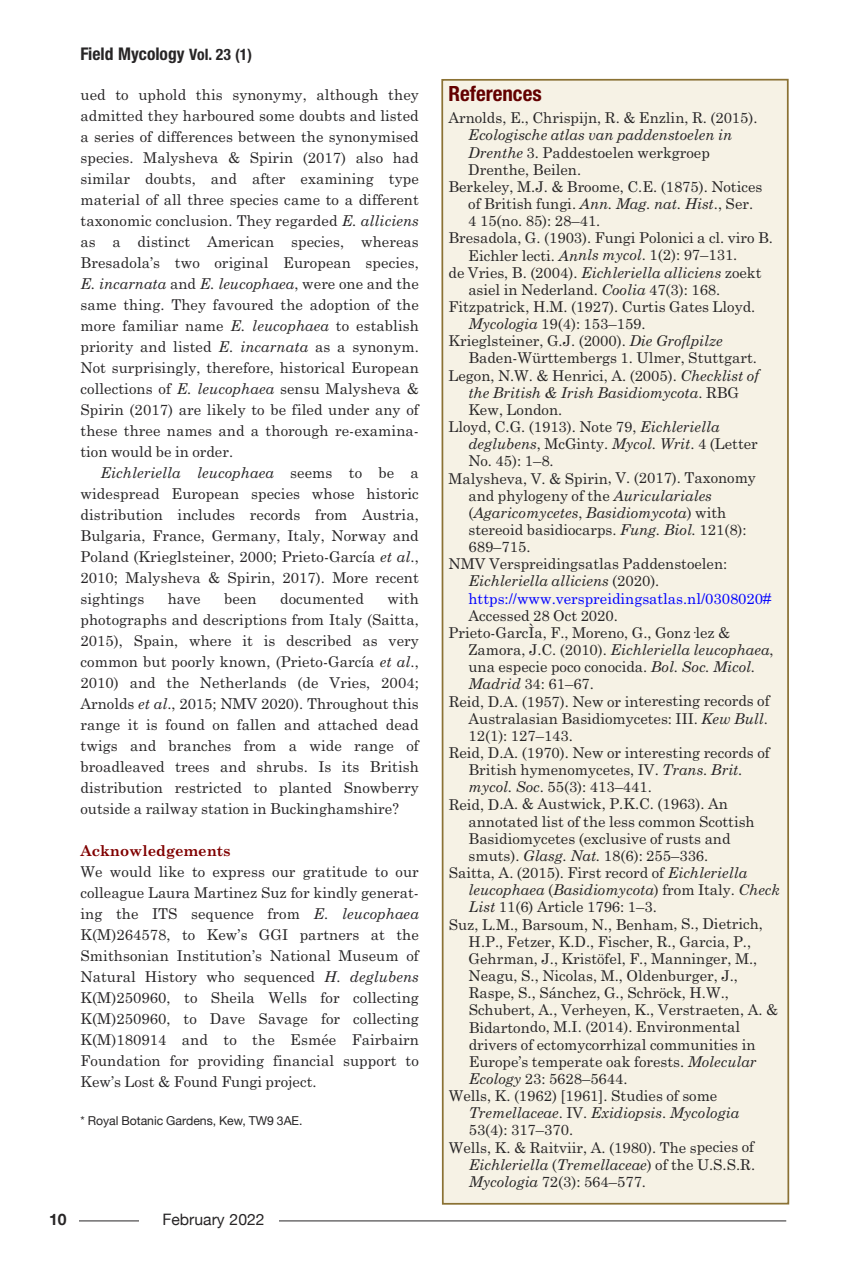
<style>
.page{position:relative;width:865px;height:1267px;background:#fff}
.page>*{position:absolute;margin:0;border:0;box-sizing:border-box;transform-origin:0 0}
.t1{font:700 condensed 21px "Helvetica Neue";color:#630000}
.t2{font:700 condensed 17.5px "Helvetica Neue";color:#272526}
.t3{font:15.75px "Helvetica Neue";color:#272526}
.t4{font:700 15.75px "Helvetica Neue";color:#272526}
.t5{font:14.88px/21px "Century Schoolbook";color:#272526;text-align:justify}
.t6{font:italic 14.88px "Century Schoolbook";color:#272526}
.t7{font:14.88px "Century Schoolbook";color:#00f}
.t8{font:700 14.88px "Century Schoolbook";color:#800000}
.t9{font:12.25px "Helvetica Neue";color:#272526}
.s1{font-size:15.75px}
.s2{font-style:italic}
.s3{font-style:normal}
</style>
<div class="page">
<hr style="left:79px;top:1220px;width:707px;height:1px;background:#272526">
<div style="left:139px;top:1208px;width:140px;height:29px;background:#fff"></div>
<div style="left:441px;top:78px;width:349px;height:1127px;background:#f6f2e5"></div>
<p class="t2" style="left:80px;top:39px;width:173px">Field Mycology <span class="s1">Vol. 23 (1)</span></p>
<p class="t5" style="left:80px;top:84px;width:340px">ued to uphold this synonymy, although they admitted they harboured some doubts and listed a series of differences between the synonymised species. Malysheva &amp; Spirin (2017) also had similar doubts, and after examining type material of all three species came to a different taxonomic conclusion. They regarded <span class="s2">E. alliciens </span>as a distinct American species, whereas Bresadola’s two original European species, <span class="s2">E. incarnata</span> and <span class="s2">E. leucophaea</span>, were one and the same thing. They favoured the adoption of the more familiar name <span class="s2">E. leucophaea</span> to establish priority and listed <span class="s2">E. incarnata</span> as a synonym.<br>Not surprisingly, therefore, historical European collections of <span class="s2">E. leucophaea</span> sensu Malysheva &amp; Spirin (2017) are likely to be filed under any of these three names and a thorough re-examina&shy;tion would be in order.</p>
<p class="t5" style="left:81px;top:462px;width:340px;text-indent:20px"><span class="s2">Eichleriella leucophaea</span> seems to be a widespread European species whose historic distribution includes records from Austria, Bulgaria, France, Germany, Italy, Norway and Poland (Krieglsteiner, 2000; Prieto-García <span class="s2">et al</span>., 2010; Malysheva &amp; Spirin, 2017). More recent sightings</p>
<p class="t5" style="left:81px;top:588px;width:340px;text-indent:307px">with photographs and descriptions from Italy (Saitta, 2015), Spain, where it is described as very common but poorly known, (Prieto-García <span class="s2">et al</span>., 2010) and the Netherlands (de Vries, 2004; Arnolds <span class="s2">et al</span>., 2015; NMV 2020). Throughout this range it is found on fallen and attached dead twigs and branches from a wide range of broadleaved trees and shrubs. Is its British distribution restricted to planted Snowberry outside a railway station in Buckinghamshire?</p>
<p class="t8" style="left:81px;top:842px;width:152px">Acknowledgements</p>
<p class="t5" style="left:81px;top:861px;width:340px">We would like to express our gratitude to our colleague Laura Martinez Suz for kindly generat&shy;ing the ITS sequence from <span class="s2">E. leucophaea </span>K(M)264578, to Kew’s GGI partners at the Smithsonian Institution’s National Museum of Natural History who sequenced <span class="s2">H. deglubens </span>K(M)250960, to Sheila Wells for collecting K(M)250960, to Dave Savage for collecting K(M)180914 and to the Esmée Fairbairn Foundation for providing financial support to Kew’s Lost &amp; Found Fungi project.</p>
<p class="t9" style="left:80px;top:1113px;width:224px">* Royal Botanic Gardens, Kew, TW9 3AE.</p>
<p class="t5" style="left:168px;top:588px;width:35px">have</p>
<p class="t5" style="left:224px;top:588px;width:34px">been</p>
<p class="t5" style="left:280px;top:588px;width:85px">documented</p>
<p class="t4" style="left:49px;top:1209px;width:19px">10</p>
<p class="t3" style="left:162px;top:1210px;width:104px">February 2022</p>
<h1 class="t1" style="left:448px;top:76px;width:95px">References</h1>
<p class="t5" style="left:448px;top:108px;width:311px">Arnolds, E., Chrispijn, R. &amp; Enzlin, R. (2015).</p>
<p class="t6" style="left:468px;top:127px;width:265px">Ecologische atlas van paddenstoelen in</p>
<p class="t5" style="left:468px;top:142px;width:243px"><span class="s2">Drenthe</span> 3. Paddestoelen werkgroep</p>
<p class="t5" style="left:468px;top:159px;width:114px">Drenthe, Beilen.</p>
<p class="t5" style="left:448px;top:176px;width:315px">Berkeley, M.J. &amp; Broome, C.E. (1875). Notices</p>
<p class="t5" style="left:468px;top:193px;width:286px">of British fungi. <span class="s2">Ann. Mag. nat. Hist</span>., Ser.</p>
<p class="t5" style="left:468px;top:211px;width:134px">4 15(no. 85): 28–41.</p>
<p class="t5" style="left:448px;top:228px;width:326px">Bresadola, G. (1903). Fungi Polonici a cl. viro B.</p>
<p class="t5" style="left:468px;top:245px;width:271px">Eichler lecti. <span class="s2">Annls mycol</span>. 1(2): 97–131.</p>
<p class="t5" style="left:448px;top:262px;width:314px">de Vries, B. (2004). <span class="s2">Eichleriella alliciens</span> zoekt</p>
<p class="t5" style="left:468px;top:279px;width:254px">asiel in Nederland. <span class="s2">Coolia</span> 47(3): 168.</p>
<p class="t5" style="left:448px;top:296px;width:308px">Fitzpatrick, H.M. (1927). Curtis Gates Lloyd.</p>
<p class="t5" style="left:468px;top:313px;width:179px"><span class="s2">Mycologia</span> 19(4): 153–159.</p>
<p class="t5" style="left:448px;top:331px;width:276px">Krieglsteiner, G.J. (2000). <span class="s2">Die Groflpilze</span></p>
<p class="t5" style="left:468px;top:348px;width:290px">Baden-Württembergs 1. Ulmer, Stuttgart.</p>
<p class="t5" style="left:448px;top:365px;width:312px">Legon, N.W. &amp; Henrici, A. (2005). <span class="s2">Checklist of</span></p>
<p class="t6" style="left:468px;top:384px;width:272px">the British &amp; Irish Basidiomycota<span class="s3">. RBG</span></p>
<p class="t5" style="left:468px;top:399px;width:95px">Kew, London.</p>
<p class="t5" style="left:449px;top:416px;width:272px">Lloyd, C.G. (1913). Note 79, <span class="s2">Eichleriella</span></p>
<p class="t6" style="left:468px;top:435px;width:291px">deglubens<span class="s3">, McGinty.</span> Mycol. Writ<span class="s3">. 4 (Letter</span></p>
<p class="t5" style="left:468px;top:451px;width:87px">No. 45): 1–8.</p>
<p class="t5" style="left:449px;top:468px;width:309px">Malysheva, V. &amp; Spirin, V. (2017). Taxonomy</p>
<p class="t5" style="left:468px;top:485px;width:245px">and phylogeny of the <span class="s2">Auriculariales</span></p>
<p class="t6" style="left:468px;top:504px;width:259px"><span class="s3">(</span>Agaricomycetes<span class="s3">,</span> Basidiomycota<span class="s3">) with</span></p>
<p class="t5" style="left:468px;top:519px;width:280px">stereoid basidiocarps. <span class="s2">Fung. Biol.</span> 121(8):</p>
<p class="t5" style="left:468px;top:536px;width:64px">689–715.</p>
<p class="t5" style="left:449px;top:554px;width:280px">NMV Verspreidingsatlas Paddenstoelen:</p>
<p class="t6" style="left:468px;top:572px;width:192px">Eichleriella alliciens <span class="s3">(2020).</span></p>
<p class="t7" style="left:468px;top:590px;width:304px">https://www.verspreidingsatlas.nl/0308020#</p>
<p class="t5" style="left:468px;top:605px;width:151px">Accessed 28 Oct 2020.</p>
<p class="t5" style="left:449px;top:622px;width:283px">Prieto-GarcÌa, F., Moreno, G., Gonz·lez &amp;</p>
<p class="t6" style="left:468px;top:641px;width:307px"><span class="s3">Zamora, J.C. (2010).</span> Eichleriella leucophaea<span class="s3">,</span></p>
<p class="t5" style="left:468px;top:656px;width:288px">una especie poco conocida. <span class="s2">Bol. Soc. Micol.</span></p>
<p class="t5" style="left:468px;top:674px;width:127px"><span class="s2">Madrid</span> 34: 61–67.</p>
<p class="t5" style="left:449px;top:691px;width:322px">Reid, D.A. (1957). New or interesting records of</p>
<p class="t5" style="left:468px;top:708px;width:301px">Australasian Basidiomycetes: III. <span class="s2">Kew Bull</span>.</p>
<p class="t5" style="left:469px;top:725px;width:106px">12(1): 127–143.</p>
<p class="t5" style="left:449px;top:742px;width:322px">Reid, D.A. (1970). New or interesting records of</p>
<p class="t5" style="left:469px;top:759px;width:276px">British hymenomycetes, IV. <span class="s2">Trans. Brit.</span></p>
<p class="t5" style="left:469px;top:776px;width:185px"><span class="s2">mycol. Soc</span>. 55(3): 413–441.</p>
<p class="t5" style="left:449px;top:794px;width:281px">Reid, D.A. &amp; Austwick, P.K.C. (1963). An</p>
<p class="t5" style="left:469px;top:811px;width:288px">annotated list of the less common Scottish</p>
<p class="t5" style="left:469px;top:828px;width:263px">Basidiomycetes (exclusive of rusts and</p>
<p class="t5" style="left:469px;top:845px;width:241px">smuts). <span class="s2">Glasg. Nat.</span> 18(6): 255–336.</p>
<p class="t5" style="left:449px;top:862px;width:300px">Saitta, A. (2015). First record of <span class="s2">Eichleriella</span></p>
<p class="t6" style="left:469px;top:881px;width:313px">leucophaea <span class="s3">(</span>Basidiomycota<span class="s3">) from Italy.</span> Check</p>
<p class="t5" style="left:469px;top:897px;width:190px"><span class="s2">List</span> 11(6) Article 1796: 1–3.</p>
<p class="t5" style="left:449px;top:914px;width:316px">Suz, L.M., Barsoum, N., Benham, S., Dietrich,</p>
<p class="t5" style="left:469px;top:931px;width:284px">H.P., Fetzer, K.D., Fischer, R., Garcia, P.,</p>
<p class="t5" style="left:469px;top:948px;width:290px">Gehrman, J., Kristöfel, F., Manninger, M.,</p>
<p class="t5" style="left:469px;top:965px;width:271px">Neagu, S., Nicolas, M., Oldenburger, J.,</p>
<p class="t5" style="left:469px;top:982px;width:262px">Raspe, S., Sánchez, G., Schröck, H.W.,</p>
<p class="t5" style="left:469px;top:999px;width:311px">Schubert, A., Verheyen, K., Verstraeten, A. &amp;</p>
<p class="t5" style="left:469px;top:1017px;width:273px">Bidartondo, M.I. (2014). Environmental</p>
<p class="t5" style="left:469px;top:1034px;width:288px">drivers of ectomycorrhizal communities in</p>
<p class="t5" style="left:469px;top:1051px;width:289px">Europe’s temperate oak forests. <span class="s2">Molecular</span></p>
<p class="t5" style="left:469px;top:1068px;width:160px"><span class="s2">Ecology</span> 23: 5628–5644.</p>
<p class="t5" style="left:449px;top:1085px;width:270px">Wells, K. (1962) [1961]. Studies of some</p>
<p class="t6" style="left:469px;top:1104px;width:272px">Tremellaceae<span class="s3">. IV.</span> Exidiopsis<span class="s3">.</span> Mycologia</p>
<p class="t5" style="left:469px;top:1120px;width:106px">53(4): 317–370.</p>
<p class="t5" style="left:449px;top:1137px;width:307px">Wells, K. &amp; Raitviir, A. (1980). The species of</p>
<p class="t6" style="left:469px;top:1156px;width:288px">Eichleriella <span class="s3">(</span>Tremellaceae<span class="s3">) of the U.S.S.R.</span></p>
<p class="t5" style="left:469px;top:1171px;width:179px"><span class="s2">Mycologia</span> 72(3): 564–577.</p>
</div>
